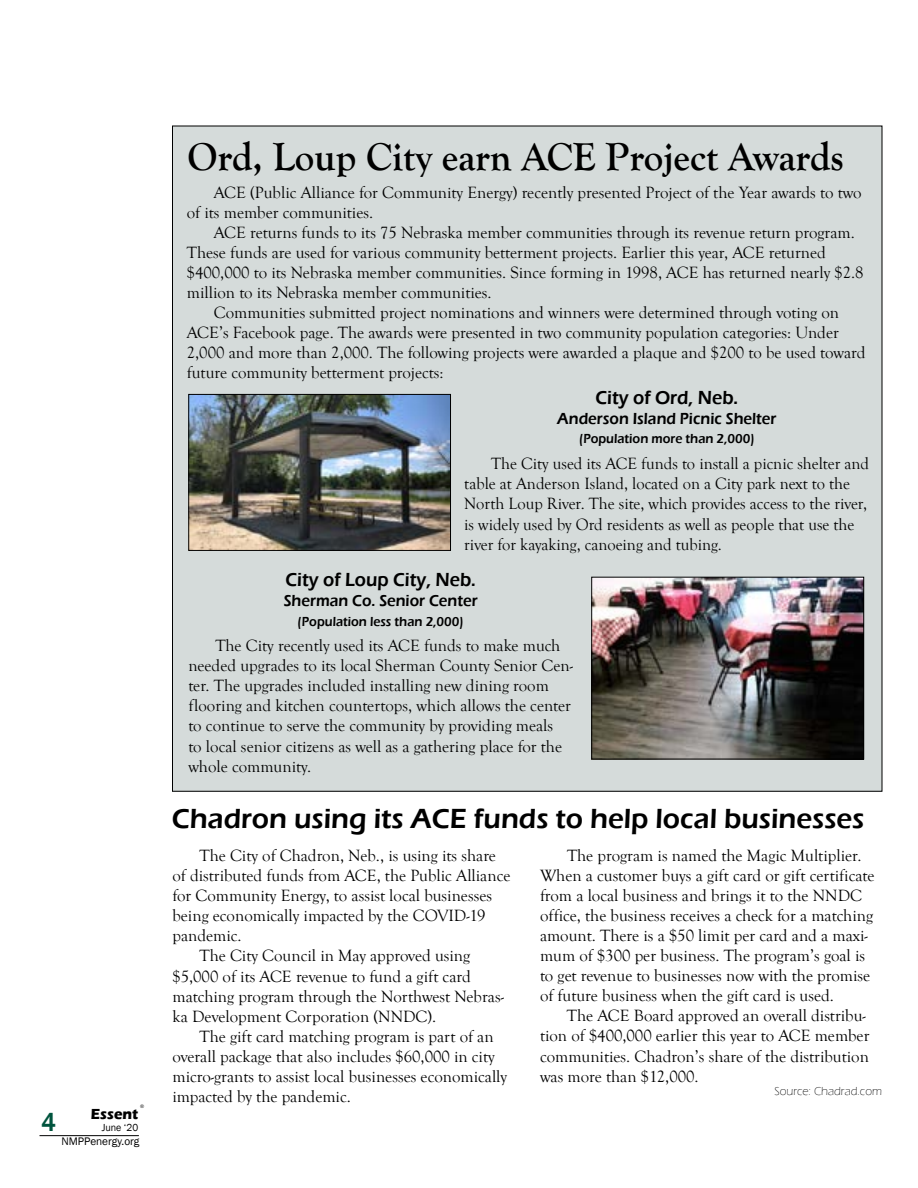
<style>
.page{position:relative;width:918px;height:1188px;background:#fff}
.page>*{position:absolute;margin:0;border:0;box-sizing:border-box;transform-origin:0 0}
.t1{font:700 40.5px "Goudy Old Style T";color:#000;scale:.96 1}
.t2{font:600 28.5px "Eras ITC";color:#000}
.t3{font:500 27px "Franklin Gothic";color:#00543e;scale:.95 1}
.t4{font:600 19.5px "Eras ITC";color:#000;scale:.93 1}
.t5{font:16.8px/20.1px "Goudy Old Style T";color:#000}
.t6{font:600 16.5px "Eras ITC";color:#000;scale:.93 1}
.t7{font:700 15px "Eras ITC";color:#000;scale:.95 1}
.t8{font:600 13.5px "Eras ITC";color:#000;scale:.93 1}
.t9{font:300 12px "Eras ITC";color:#000}
.t10{font:11.25px "Franklin Gothic";color:#000}
.t11{font:10.5px "Franklin Gothic";color:#000;scale:.95 1}
.t12{font:5.25px "Franklin Gothic";color:#000}
</style>
<div class="page">
<hr style="left:39px;top:1135px;width:100px;height:1px;background:#000">
<div style="left:172px;top:126px;width:710px;height:665px;background:#d5dbda"></div>
<img style="left:593px;top:579px;width:269px;height:178px">
<div style="left:591px;top:577px;width:273px;height:182px;border:1px solid #000"></div>
<img style="left:190px;top:396px;width:259px;height:153px">
<div style="left:188px;top:394px;width:263px;height:157px;border:1px solid #000"></div>
<h3 class="t3" style="left:41px;top:1105px;width:17px">4</h3>
<p class="t12" style="left:140px;top:1103px;width:6px">®</p>
<p class="t7" style="left:91px;top:1105px;width:51px">Essent</p>
<p class="t11" style="left:102px;top:1121px;width:40px">June ‘20</p>
<p class="t10" style="left:61px;top:1134px;width:80px">NMPPenergy.org</p>
<h1 class="t1" style="left:188px;top:134px;width:685px">Ord, Loup City earn ACE Project Awards</h1>
<p class="t5" style="left:187px;top:182px;width:676px;text-indent:27px">ACE (Public Alliance for Community Energy) recently presented Project of the Year awards to two of its member communities.</p>
<p class="t5" style="left:187px;top:223px;width:678px;text-indent:27px">ACE returns funds to its 75 Nebraska member communities through its revenue return program.<br>These funds are used for various community betterment projects. Earlier this year, ACE returned $400,000 to its Nebraska member communities. Since forming in 1998, ACE has returned nearly $2.8 million to its Nebraska member communities.</p>
<p class="t5" style="left:187px;top:303px;width:680px;text-indent:27px">Communities submitted project nominations and winners were determined through voting on ACE’s Facebook page. The awards were presented in two community population categories: Under 2,000 and more than 2,000. The following projects were awarded a plaque and $200 to be used toward future community betterment projects:</p>
<p class="t4" style="left:596px;top:386px;width:155px">City of Ord, Neb.</p>
<p class="t6" style="left:557px;top:409px;width:237px">Anderson Island Picnic Shelter</p>
<p class="t8" style="left:579px;top:431px;width:190px">(Population more than 2,000)</p>
<p class="t5" style="left:464px;top:454px;width:406px;text-indent:27px">The City used its ACE funds to install a picnic shelter and table at Anderson Island, located on a City park next to the North Loup River. The site, which provides access to the river, is widely used by Ord residents as well as people that use the river for kayaking, canoeing and tubing.</p>
<p class="t4" style="left:285px;top:569px;width:206px">City of Loup City, Neb.</p>
<p class="t6" style="left:284px;top:591px;width:210px">Sherman Co. Senior Center</p>
<p class="t8" style="left:298px;top:614px;width:180px">(Population less than 2,000)</p>
<p class="t5" style="left:188px;top:636px;width:386px;text-indent:27px">The City recently used its ACE funds to make much needed upgrades to its local Sherman County Senior Cen&shy;ter. The upgrades included installing new dining room flooring and kitchen countertops, which allows the center to continue to serve the community by providing meals<br>to local senior citizens as well as a gathering place for the whole community.</p>
<h2 class="t2" style="left:172px;top:802px;width:694px">Chadron using its ACE funds to help local businesses</h2>
<p class="t5" style="left:540px;top:845px;width:336px;text-indent:27px">The program is named the Magic Multiplier.<br>When a customer buys a gift card or gift certificate from a local business and brings it to the NNDC office, the business receives a check for a matching amount. There is a $50 limit per card and a maxi&shy;mum of $300 per business. The program’s goal is to get revenue to businesses now with the promise of future business when the gift card is used.</p>
<p class="t5" style="left:540px;top:1006px;width:331px;text-indent:27px">The ACE Board approved an overall distribu&shy;tion of $400,000 earlier this year to ACE member communities. Chadron’s share of the distribution was more than $12,000.</p>
<p class="t9" style="left:774px;top:1085px;width:109px">Source: Chadrad.com</p>
<p class="t5" style="left:200px;top:846px;width:298px">The City of Chadron, Neb., is using its share</p>
<p class="t5" style="left:173px;top:866px;width:339px">of distributed funds from ACE, the Public Alliance</p>
<p class="t5" style="left:173px;top:886px;width:321px">for Community Energy, to assist local businesses</p>
<p class="t5" style="left:173px;top:906px;width:315px">being economically impacted by the COVID-19</p>
<p class="t5" style="left:173px;top:926px;width:71px">pandemic.</p>
<p class="t5" style="left:200px;top:946px;width:272px">The City Council in May approved using</p>
<p class="t5" style="left:173px;top:966px;width:300px">$5,000 of its ACE revenue to fund a gift card</p>
<p class="t5" style="left:173px;top:986px;width:333px">matching program through the Northwest Nebras-</p>
<p class="t5" style="left:172px;top:1007px;width:265px">ka Development Corporation (NNDC).</p>
<p class="t5" style="left:199px;top:1027px;width:296px">The gift card matching program is part of an</p>
<p class="t5" style="left:172px;top:1047px;width:324px">overall package that also includes $60,000 in city</p>
<p class="t5" style="left:172px;top:1067px;width:336px">micro-grants to assist local businesses economically</p>
<p class="t5" style="left:172px;top:1087px;width:180px">impacted by the pandemic.</p>
</div>
